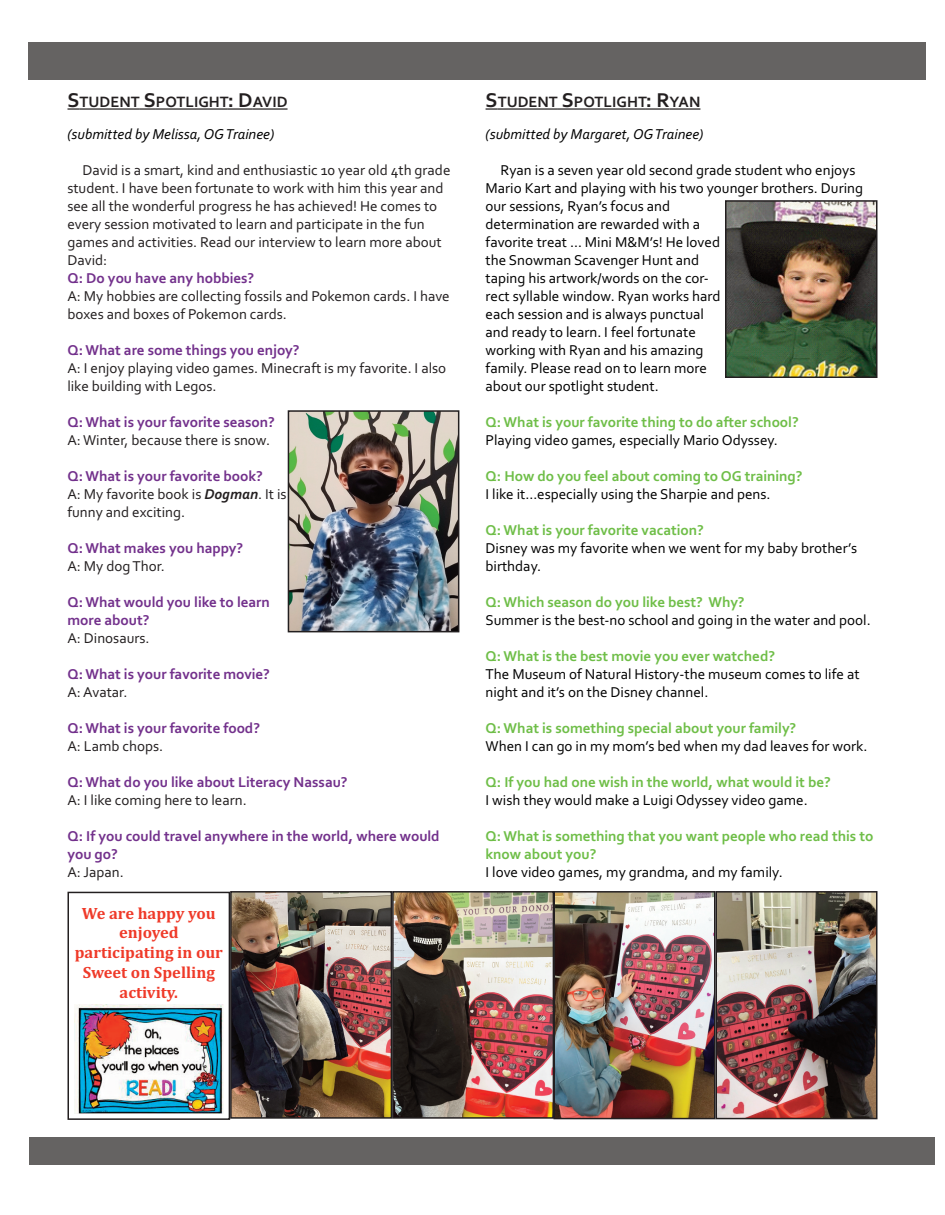
<style>
.page{position:relative;width:945px;height:1215px;background:#fff}
.page>*{position:absolute;margin:0;border:0;box-sizing:border-box;transform-origin:0 0}
.t1{font:700 16.5px/19.8px "Cambria";color:#ef3a29;text-align:center}
.t2{font:700 15.75px "Corbel";color:#231f20}
.t3{font:15px/18px "Corbel";color:#000}
.t4{font:15px/18px "Corbel";color:#231f20}
.t5{font:700 15px/18px "Corbel";color:#6fbe48}
.t6{font:700 15px/18px "Corbel";color:#73318c}
.t7{font:italic 15px "Corbel";color:#000}
.s1{font-size:21px}
.s2{font-weight:700;color:#73318c}
.s3{font-weight:700;font-style:italic}
</style>
<div class="page">
<div style="left:28px;top:42px;width:898px;height:38px;background:#656362"></div>
<div style="left:29px;top:1137px;width:905px;height:28px;background:#656362"></div>
<svg style="left:68px;top:108px;width:12px;height:2px"></svg>
<hr style="left:80px;top:108px;width:60px;height:2px;background:#231f20">
<svg style="left:140px;top:108px;width:16px;height:2px"></svg>
<hr style="left:156px;top:108px;width:72px;height:2px;background:#231f20">
<hr style="left:228px;top:108px;width:25px;height:2px;background:#231f20">
<hr style="left:253px;top:108px;width:35px;height:2px;background:#231f20">
<svg style="left:486px;top:108px;width:12px;height:2px"></svg>
<hr style="left:498px;top:108px;width:60px;height:2px;background:#231f20">
<svg style="left:558px;top:108px;width:16px;height:2px"></svg>
<hr style="left:574px;top:108px;width:72px;height:2px;background:#231f20">
<hr style="left:646px;top:108px;width:24px;height:2px;background:#231f20">
<hr style="left:670px;top:108px;width:30px;height:2px;background:#231f20">
<img style="left:728px;top:203px;width:147px;height:172px">
<div style="left:725px;top:200px;width:153px;height:178px;border:2px solid #231f20"></div>
<img style="left:395px;top:894px;width:156px;height:222px">
<div style="left:392px;top:891px;width:162px;height:228px;border:2px solid #231f20"></div>
<img style="left:719px;top:894px;width:156px;height:222px">
<div style="left:716px;top:891px;width:162px;height:228px;border:2px solid #231f20"></div>
<img style="left:557px;top:894px;width:156px;height:222px">
<div style="left:554px;top:891px;width:162px;height:228px;border:2px solid #231f20"></div>
<img style="left:291px;top:413px;width:165px;height:216px">
<div style="left:288px;top:410px;width:171px;height:222px;border:2px solid #231f20"></div>
<div style="left:68px;top:892px;width:162px;height:228px;border:2px solid #231f20"></div>
<img style="left:75px;top:1005px;width:148px;height:108px">
<img style="left:233px;top:894px;width:156px;height:222px">
<div style="left:230px;top:891px;width:162px;height:228px;border:2px solid #231f20"></div>
<p class="t2" style="left:68px;top:92px;width:222px"><span class="s1">S</span>TUDENT <span class="s1">S</span>POTLIGHT<span class="s1">: D</span>AVID</p>
<p class="t2" style="left:486px;top:92px;width:216px"><span class="s1">S</span>TUDENT <span class="s1">S</span>POTLIGHT<span class="s1">: R</span>YAN</p>
<p class="t7" style="left:67px;top:125px;width:208px">(submitted by Melissa, OGTrainee)</p>
<p class="t4" style="left:67px;top:161px;width:385px;text-indent:15px">David is a smart, kind and enthusiastic 10 year old 4th grade student. I have been fortunate to work with him this year and see all the wonderful progress he has achieved! He comes to every session motivated to learn and participate in the fun games and activities. Read our interview to learn more about David:</p>
<p class="t6" style="left:67px;top:269px;width:188px">Q: Do you have any hobbies?</p>
<p class="t4" style="left:67px;top:287px;width:384px">A: My hobbies are collecting fossils and Pokemon cards. I have boxes and boxes of Pokemon cards.</p>
<p class="t6" style="left:67px;top:341px;width:234px">Q: What are some things you enjoy?</p>
<p class="t4" style="left:67px;top:359px;width:380px">A: I enjoy playing video games. Minecraft is my favorite. I also like building with Legos.</p>
<p class="t6" style="left:67px;top:413px;width:209px">Q: What is your favorite season?</p>
<p class="t4" style="left:67px;top:431px;width:204px">A:Winter, because there is snow.</p>
<p class="t4" style="left:67px;top:467px;width:221px"><span class="s2">Q: What is your favorite book?<br></span>A: My favorite book is <span class="s3">Dogman</span>. It is funny and exciting.</p>
<p class="t6" style="left:67px;top:539px;width:177px">Q: What makes you happy?</p>
<p class="t4" style="left:67px;top:557px;width:99px">A: My dogThor.</p>
<p class="t6" style="left:67px;top:593px;width:204px">Q: What would you like to learn more about?</p>
<p class="t4" style="left:67px;top:629px;width:84px">A: Dinosaurs.</p>
<p class="t6" style="left:67px;top:665px;width:204px">Q: What is your favorite movie?</p>
<p class="t4" style="left:67px;top:683px;width:62px">A: Avatar.</p>
<p class="t6" style="left:67px;top:719px;width:194px">Q: What is your favorite food?</p>
<p class="t4" style="left:67px;top:737px;width:97px">A: Lamb chops.</p>
<p class="t6" style="left:67px;top:773px;width:282px">Q: What do you like about Literacy Nassau?</p>
<p class="t4" style="left:67px;top:791px;width:181px">A: I like coming here to learn.</p>
<p class="t6" style="left:67px;top:827px;width:374px">Q: If you could travel anywhere in the world, where would you go?</p>
<p class="t4" style="left:67px;top:863px;width:58px">A: Japan.</p>
<p class="t1" style="left:75px;top:903px;width:150px">We are happy you enjoyed participating in our<br>Sweet on Spelling activity.</p>
<p class="t7" style="left:486px;top:125px;width:219px">(submitted by Margaret, OGTrainee)</p>
<p class="t3" style="left:486px;top:161px;width:379px;text-indent:15px">Ryan is a seven year old second grade student who enjoys Mario Kart and playing with his two younger brothers. During our sessions, Ryan’s focus and<br>determination are rewarded with a<br>favorite treat … Mini M&amp;M’s! He loved<br>the Snowman Scavenger Hunt and<br>taping his artwork/words on the cor-<br>rect syllable window. Ryan works hard<br>each session and is always punctual<br>and ready to learn. I feel fortunate<br>working with Ryan and his amazing<br>family. Please read on to learn more<br>about our spotlight student.</p>
<p class="t5" style="left:486px;top:413px;width:315px">Q: What is your favorite thing to do after school?</p>
<p class="t3" style="left:486px;top:431px;width:294px">Playing video games, especially Mario Odyssey.</p>
<p class="t5" style="left:486px;top:467px;width:319px">Q: How do you feel about coming to OG training?</p>
<p class="t3" style="left:486px;top:485px;width:286px">I like it…especially using the Sharpie and pens.</p>
<p class="t5" style="left:486px;top:521px;width:220px">Q: What is your favorite vacation?</p>
<p class="t3" style="left:486px;top:539px;width:373px">Disney was my favorite when we went for my baby brother’s birthday.</p>
<p class="t5" style="left:486px;top:593px;width:260px">Q: Which season do you like best? Why?</p>
<p class="t3" style="left:486px;top:611px;width:387px">Summer is the best-no school and going in the water and pool.</p>
<p class="t5" style="left:486px;top:647px;width:291px">Q: What is the best movie you ever watched?</p>
<p class="t3" style="left:486px;top:665px;width:376px">The Museum of Natural History-the museum comes to life at night and it’s on the Disney channel.</p>
<p class="t5" style="left:486px;top:719px;width:312px">Q: What is something special about your family?</p>
<p class="t3" style="left:486px;top:737px;width:383px">When I can go in my mom’s bed when my dad leaves for work.</p>
<p class="t5" style="left:486px;top:773px;width:347px">Q: If you had one wish in the world, what would it be?</p>
<p class="t3" style="left:486px;top:791px;width:324px">I wish they would make a Luigi Odyssey video game.</p>
<p class="t5" style="left:486px;top:827px;width:389px">Q: What is something that you want people who read this to know about you?</p>
<p class="t3" style="left:486px;top:863px;width:299px">I love video games, my grandma, and my family.</p>
</div>
